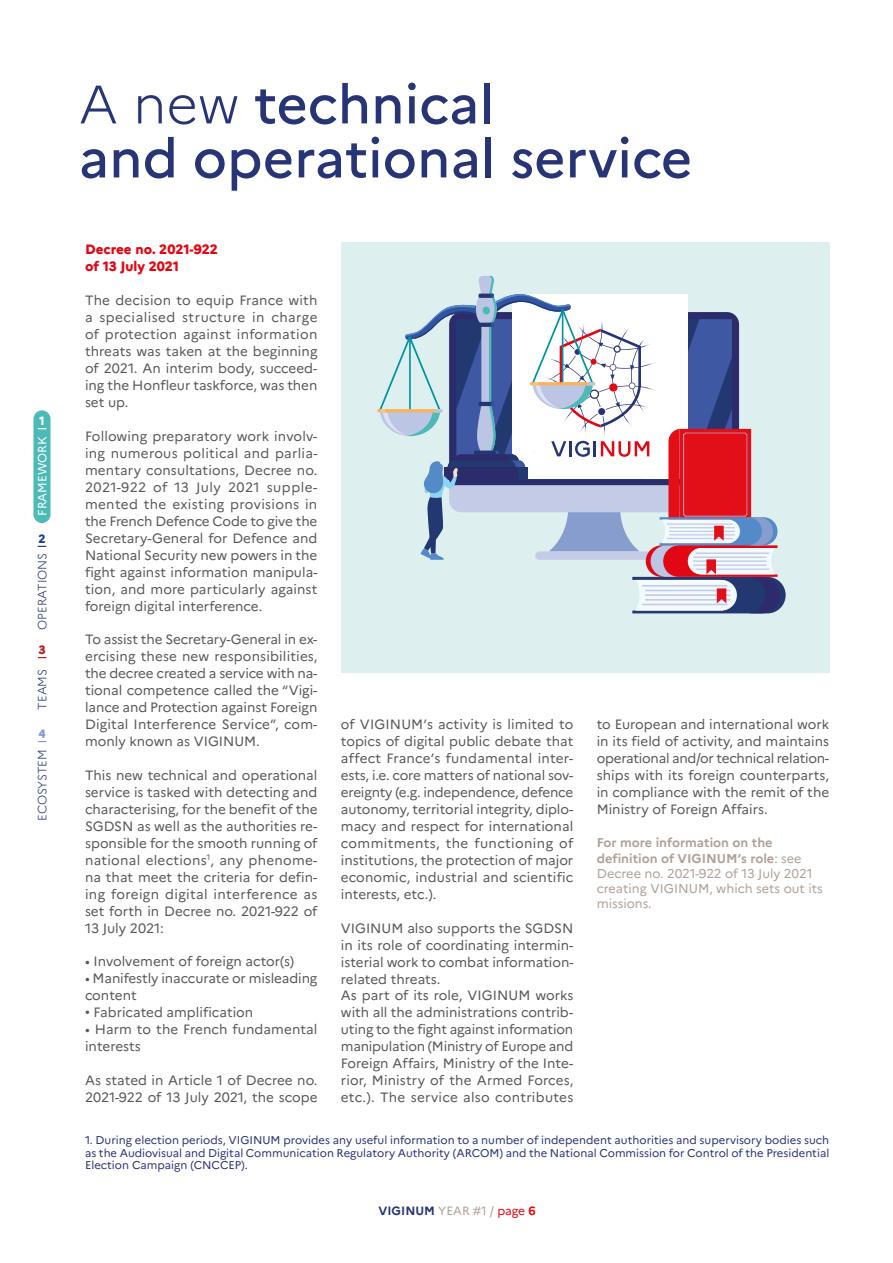
<style>
.page{position:relative;width:893px;height:1263px;background:#fff}
.page>*{position:absolute;margin:0;border:0;box-sizing:border-box;transform-origin:0 0}
.t1{font:500 54px/54px "Marianne";color:#273475}
.t2{font:13.5px/17px "Marianne";color:#575756;text-align:justify}
.t3{font:800 13.5px/17px "Marianne";color:#e30613}
.t4{font:12.75px/15.3px "Marianne";color:#b0a096}
.t5{font:300 12px "Marianne";color:#273475}
.t6{font:700 12px "Marianne";color:#273475}
.t7{font:12px "Marianne";color:#fff}
.t8{font:800 12px "Marianne";color:#fff}
.t9{font:800 12px "Marianne";color:#1d3d91}
.t10{font:800 12px "Marianne";color:#af201f}
.t11{font:800 12px "Marianne";color:#879ccd}
.t12{font:11.25px/12.8px "Marianne";color:#273475;text-align:justify}
.s1{font-weight:300}
.s2{font-weight:700}
.s3{font-weight:400;color:#b0a096}
.s4{font-weight:400;color:#e30613}
.s5{color:#e30613}
</style>
<div class="page">
<div style="left:341px;top:242px;width:488px;height:431px;background:#ddefee"></div>
<hr style="left:377px;top:409px;width:65px;height:3px;background:#f9b45b">
<svg style="left:379px;top:276px;width:407px;height:337px"></svg>
<div style="left:33px;top:410px;width:18px;height:113px;background:#4cbab6;border-radius:9px"></div>
<p class="t8" style="left:39px;top:414px;width:7px">1</p>
<p class="t7" style="left:35px;top:516px;width:81px;rotate:-90deg">FRAMEWORK</p>
<p class="t9" style="left:38px;top:531px;width:9px">2</p>
<p class="t5" style="left:35px;top:630px;width:79px;rotate:-90deg">OPERATIONS</p>
<p class="t10" style="left:38px;top:642px;width:9px">3</p>
<p class="t5" style="left:35px;top:709px;width:42px;rotate:-90deg">TEAMS</p>
<p class="t11" style="left:38px;top:726px;width:9px">4</p>
<p class="t5" style="left:35px;top:821px;width:72px;rotate:-90deg">ECOSYSTEM</p>
<h1 class="t1" style="left:79px;top:77px;width:615px"><span class="s1">A new</span> technical<br>and operational service</h1>
<p class="t3" style="left:85px;top:241px;width:134px">Decree no. 2021-922 of 13 July 2021</p>
<p class="t2" style="left:85px;top:292px;width:234px">The decision to equip France with a specialised structure in charge of protection against information threats was taken at the beginning of 2021. An interim body, succeed&shy;ing the Honfleur taskforce, was then set up.</p>
<p class="t2" style="left:85px;top:428px;width:234px">Following preparatory work involv&shy;ing numerous political and parlia&shy;mentary consultations, Decree no.<br>2021-922 of 13 July 2021 supple&shy;mented the existing provisions in the French Defence Code to give the Secretary-General for Defence and National Security new powers in the fight against information manipula&shy;tion, and more particularly against foreign digital interference.</p>
<p class="t2" style="left:85px;top:631px;width:234px">To assist the Secretary-General in ex&shy;ercising these new responsibilities, the decree created a service with na&shy;tional competence called the “Vigi&shy;lance and Protection against Foreign Digital Interference Service”, com&shy;monly known as VIGINUM.</p>
<p class="t2" style="left:85px;top:767px;width:234px">This new technical and operational service is tasked with detecting and characterising, for the benefit of the SGDSN as well as the authorities re&shy;sponsible for the smooth running of national elections<sup>1</sup>, any phenome&shy;na that meet the criteria for defin&shy;ing foreign digital interference as set forth in Decree no. 2021-922 of 13 July 2021:</p>
<p class="t2" style="left:85px;top:953px;width:211px">• Involvement of foreign actor(s)</p>
<p class="t2" style="left:85px;top:970px;width:234px">• Manifestly inaccurate or misleading content</p>
<p class="t2" style="left:85px;top:1004px;width:170px">• Fabricated amplification</p>
<p class="t2" style="left:85px;top:1021px;width:234px">• Harm to the French fundamental interests</p>
<p class="t2" style="left:85px;top:1072px;width:234px">As stated in Article 1 of Decree no.<br>2021-922 of 13 July 2021, the scope</p>
<p class="t2" style="left:341px;top:716px;width:234px">of VIGINUM’s activity is limited to topics of digital public debate that affect France’s fundamental inter&shy;ests, i.e. core matters of national sov&shy;ereignty (e.g. independence, defence autonomy, territorial integrity, diplo&shy;macy and respect for international commitments, the functioning of institutions, the protection of major economic, industrial and scientific interests, etc.).</p>
<p class="t2" style="left:341px;top:919px;width:234px;text-align:left">VIGINUM also supports the SGDSN in its role of coordinating intermin&shy;isterial work to combat information&shy;related threats.<br>As part of its role, VIGINUM works with all the administrations contrib&shy;uting to the fight against information manipulation (Ministry of Europe and Foreign Affairs, Ministry of the Inte&shy;rior, Ministry of the Armed Forces, etc.). The service also contributes</p>
<p class="t2" style="left:597px;top:716px;width:234px">to European and international work in its field of activity, and maintains operational and/or technical relation&shy;ships with its foreign counterparts, in compliance with the remit of the Ministry of Foreign Affairs.</p>
<p class="t4" style="left:597px;top:835px;width:228px"><span class="s2">For more information on the definition of VIGINUM’s role</span>: see<br>Decree no. 2021-922 of 13 July 2021 creating VIGINUM, which sets out its missions.</p>
<p class="t12" style="left:85px;top:1133px;width:746px">1. During election periods, VIGINUM provides any useful information to a number of independent authorities and supervisory bodies such as the Audiovisual and Digital Communication Regulatory Authority (ARCOM) and the National Commission for Control of the Presidential Election Campaign (CNCCEP).</p>
<p class="t6" style="left:378px;top:1203px;width:159px">VIGINUM <span class="s3">YEAR #1 /</span> <span class="s4">page</span> <span class="s5">6</span></p>
</div>
